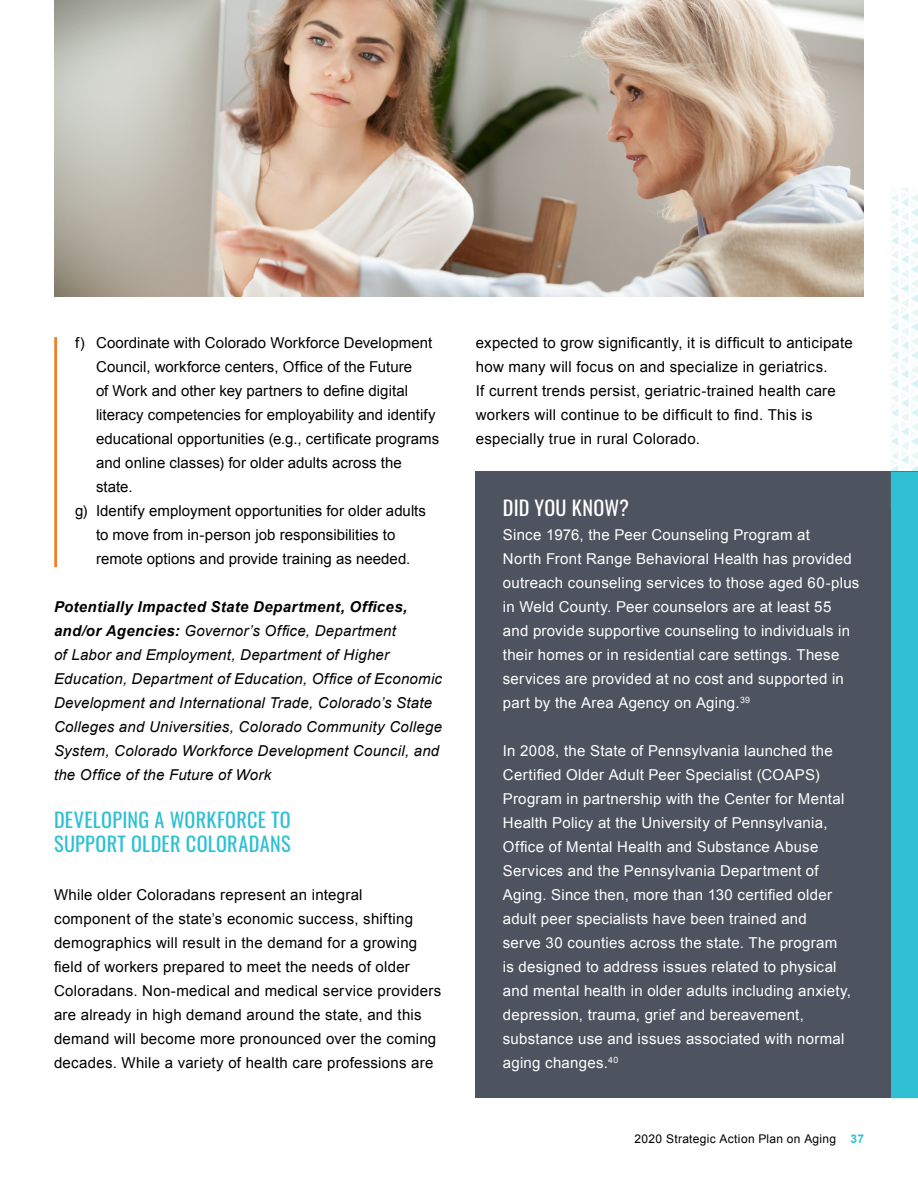
<style>
.page{position:relative;width:918px;height:1188px;background:#fff}
.page>*{position:absolute;margin:0;border:0;box-sizing:border-box;transform-origin:0 0}
.t1{font:20.25px/24px "Oswald";letter-spacing:.015em;color:#2fc0d3}
.t2{font:20.25px "Oswald";letter-spacing:.005em;color:#fff}
.t3{font:15px/24px "Arial";letter-spacing:.015em;color:#000}
.t4{font:15px/24px "Arial";letter-spacing:.02em;color:#fff}
.t5{font:italic 15px/24px "Arial";letter-spacing:.02em;color:#000}
.t6{font:12px "Arial";letter-spacing:.03em;color:#000}
.s1{font-weight:700}
.s2{font-weight:700;color:#2fc0d3}
</style>
<div class="page">
<svg style="left:890px;top:188px;width:28px;height:284px"></svg>
<hr style="left:54px;top:337px;width:3px;height:230px;background:#f37b21">
<div style="left:476px;top:472px;width:442px;height:77px;background:#4d5460"></div>
<div style="left:891px;top:472px;width:27px;height:84px;background:#2fc0d3"></div>
<div style="left:476px;top:509px;width:442px;height:589px;background:#4d5460"></div>
<div style="left:891px;top:502px;width:27px;height:596px;background:#2fc0d3"></div>
<img style="left:54px;top:0;width:810px;height:297px">
<p class="t3" style="left:75px;top:331px;width:359px">f) Coordinate with Colorado Workforce Development</p>
<p class="t3" style="left:96px;top:355px;width:318px">Council, workforce centers, Office of the Future</p>
<p class="t3" style="left:96px;top:379px;width:314px">of Work and other key partners to define digital</p>
<p class="t3" style="left:96px;top:403px;width:341px">literacy competencies for employability and identify</p>
<p class="t3" style="left:96px;top:427px;width:345px">educational opportunities (e.g., certificate programs</p>
<p class="t3" style="left:96px;top:451px;width:307px">and online classes) for older adults across the</p>
<p class="t3" style="left:96px;top:475px;width:38px">state.</p>
<p class="t3" style="left:75px;top:499px;width:353px">g) Identify employment opportunities for older adults</p>
<p class="t3" style="left:96px;top:523px;width:301px">to move from in-person job responsibilities to</p>
<p class="t3" style="left:96px;top:547px;width:316px">remote options and provide training as needed.</p>
<p class="t5" style="left:54px;top:595px;width:390px"><span class="s1">Potentially Impacted State Department, Offices, and/or Agencies:</span> Governor’s Office, Department<br>of Labor and Employment, Department of Higher Education, Department of Education, Office of Economic Development and International Trade, Colorado’s State Colleges and Universities, Colorado Community College System, Colorado Workforce Development Council, and the Office of the Future of Work</p>
<h1 class="t1" style="left:54px;top:806px;width:238px">DEVELOPING A WORKFORCE TO<br>SUPPORT OLDER COLORADANS</h1>
<p class="t3" style="left:54px;top:883px;width:389px">While older Coloradans represent an integral component of the state’s economic success, shifting demographics will result in the demand for a growing field of workers prepared to meet the needs of older Coloradans. Non-medical and medical service providers are already in high demand around the state, and this demand will become more pronounced over the coming decades. While a variety of health care professions are</p>
<p class="t3" style="left:476px;top:331px;width:378px">expected to grow significantly, it is difficult to anticipate how many will focus on and specialize in geriatrics.<br>If current trends persist, geriatric-trained health care workers will continue to be difficult to find. This is especially true in rural Colorado.</p>
<h1 class="t2" style="left:503px;top:490px;width:128px">DID YOU KNOW?</h1>
<p class="t4" style="left:503px;top:523px;width:358px">Since 1976, the Peer Counseling Program at<br>North Front Range Behavioral Health has provided outreach counseling services to those aged 60-plus in Weld County. Peer counselors are at least 55 and provide supportive counseling to individuals in their homes or in residential care settings. These services are provided at no cost and supported in part by the Area Agency on Aging.<sup>39</sup></p>
<p class="t4" style="left:503px;top:739px;width:350px">In 2008, the State of Pennsylvania launched the Certified Older Adult Peer Specialist (COAPS)<br>Program in partnership with the Center for Mental Health Policy at the University of Pennsylvania, Office of Mental Health and Substance Abuse Services and the Pennsylvania Department of Aging. Since then, more than 130 certified older adult peer specialists have been trained and<br>serve 30 counties across the state. The program is designed to address issues related to physical and mental health in older adults including anxiety, depression, trauma, grief and bereavement, substance use and issues associated with normal aging changes.<sup>40</sup></p>
<p class="t6" style="left:635px;top:1131px;width:231px">2020 Strategic Action Plan on Aging <span class="s2">37</span></p>
</div>
